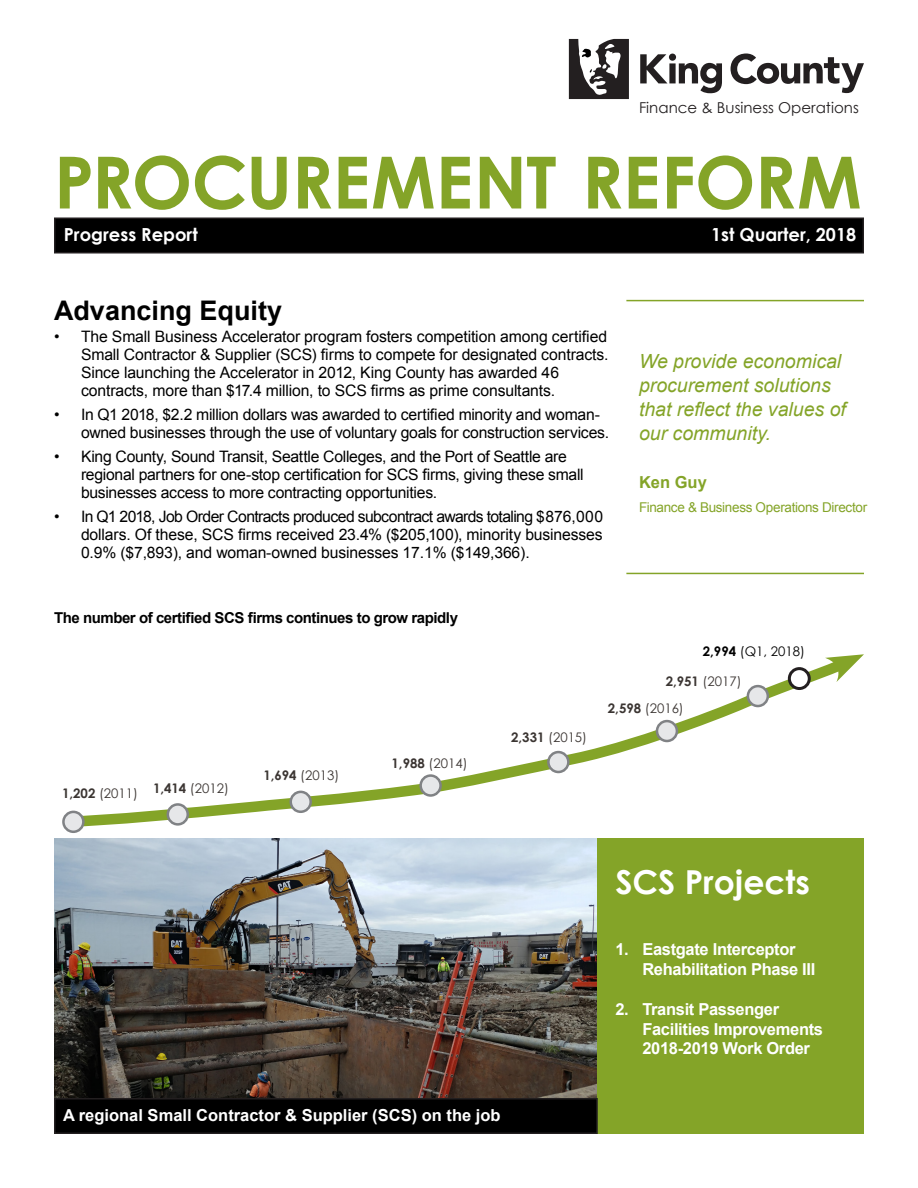
<style>
.page{position:relative;width:918px;height:1188px;background:#fff}
.page>*{position:absolute;margin:0;border:0;box-sizing:border-box;transform-origin:0 0}
.t1{font:700 72px "Century Gothic";letter-spacing:-.01em;color:#84a428}
.t2{font:700 33px "Century Gothic";color:#fff}
.t3{font:700 27px "Arial";color:#000}
.t4{font:italic 19.5px/24px "Arial";color:#84a428}
.t5{font:700 18px "Century Gothic";color:#fff}
.t6{font:700 16.5px/19.8px "Arial";letter-spacing:-.02em;color:#fff}
.t7{font:700 16.5px "Arial";color:#fff}
.t8{font:700 16.5px "Arial";color:#84a428}
.t9{font:15.75px/18px "Arial";letter-spacing:-.015em;color:#000}
.t10{font:700 15px "Arial";letter-spacing:-.03em;color:#000}
.t11{font:15px "Century Gothic";color:#231f20}
.t12{font:13.5px "Arial";letter-spacing:-.02em;color:#84a428}
.t13{font:13.2px "Century Gothic";color:#3b3532}
.t14{font:13.2px "Century Gothic";color:#000}
.s1{font-weight:700}
</style>
<div class="page">
<svg style="left:62px;top:665px;width:763px;height:160px"></svg>
<svg style="left:825px;top:654px;width:39px;height:28px"></svg>
<div style="left:55px;top:218px;width:808px;height:35px;background:#000"></div>
<div style="left:54px;top:218px;width:810px;height:36px;border:2px solid #231f20"></div>
<svg style="left:569px;top:39px;width:60px;height:60px"></svg>
<svg style="left:640px;top:54px;width:82px;height:39px"></svg>
<svg style="left:731px;top:54px;width:133px;height:39px"></svg>
<hr style="left:626px;top:300px;width:238px;height:1px;background:#84a428">
<hr style="left:626px;top:573px;width:238px;height:1px;background:#84a428">
<img style="left:54px;top:839px;width:544px;height:259px">
<div style="left:598px;top:839px;width:266px;height:295px;background:#84a428"></div>
<div style="left:55px;top:1099px;width:542px;height:34px;background:#000"></div>
<div style="left:54px;top:1098px;width:544px;height:36px;border:2px solid #231f20"></div>
<div style="left:291px;top:792px;width:20px;height:20px;background:#e6e7e9;border-radius:50%"></div>
<div style="left:289px;top:791px;width:23px;height:22px;border:3px solid #808285;border-radius:50%"></div>
<div style="left:168px;top:804px;width:20px;height:20px;background:#e6e7e9;border-radius:50%"></div>
<div style="left:167px;top:803px;width:22px;height:23px;border:3px solid #808285;border-radius:50%"></div>
<div style="left:63px;top:812px;width:20px;height:20px;background:#e6e7e9;border-radius:50%"></div>
<div style="left:62px;top:811px;width:23px;height:22px;border:3px solid #808285;border-radius:50%"></div>
<div style="left:421px;top:776px;width:20px;height:19px;background:#e6e7e9;border-radius:50%"></div>
<div style="left:419px;top:774px;width:23px;height:23px;border:3px solid #808285;border-radius:50%"></div>
<div style="left:548px;top:752px;width:20px;height:20px;background:#e6e7e9;border-radius:50%"></div>
<div style="left:547px;top:751px;width:23px;height:22px;border:3px solid #808285;border-radius:50%"></div>
<div style="left:789px;top:669px;width:20px;height:20px;background:#fff;border-radius:50%"></div>
<div style="left:788px;top:667px;width:23px;height:23px;border:3px solid #231f20;border-radius:50%"></div>
<div style="left:748px;top:686px;width:20px;height:20px;background:#e6e7e9;border-radius:50%"></div>
<div style="left:747px;top:685px;width:22px;height:22px;border:3px solid #808285;border-radius:50%"></div>
<div style="left:657px;top:721px;width:20px;height:20px;background:#e6e7e9;border-radius:50%"></div>
<div style="left:656px;top:720px;width:22px;height:22px;border:3px solid #808285;border-radius:50%"></div>
<p class="t11" style="left:639px;top:97px;width:221px">Finance &amp; Business Operations</p>
<p class="t1" style="left:54px;top:128px;width:809px">PROCUREMENT REFORM</p>
<p class="t5" style="left:64px;top:220px;width:135px">Progress Report</p>
<p class="t5" style="left:711px;top:220px;width:147px">1st Quarter, 2018</p>
<p class="t3" style="left:54px;top:292px;width:230px">Advancing Equity</p>
<p class="t9" style="left:81px;top:328px;width:529px;text-indent:-27px">• The Small Business Accelerator program fosters competition among certified Small Contractor &amp; Supplier (SCS) firms to compete for designated contracts.<br>Since launching the Accelerator in 2012, King County has awarded 46 contracts, more than $17.4 million, to SCS firms as prime consultants.</p>
<p class="t9" style="left:81px;top:406px;width:530px;text-indent:-27px">• In Q1 2018, $2.2 million dollars was awarded to certified minority and woman&shy;owned businesses through the use of voluntary goals for construction services.</p>
<p class="t9" style="left:81px;top:448px;width:504px;text-indent:-27px">• King County, Sound Transit, Seattle Colleges, and the Port of Seattle are regional partners for one-stop certification for SCS firms, giving these small businesses access to more contracting opportunities.</p>
<p class="t9" style="left:81px;top:508px;width:524px;text-align:justify;text-indent:-27px">• In Q1 2018, Job Order Contracts produced subcontract awards totaling $876,000 dollars. Of these, SCS firms received 23.4% ($205,100), minority businesses 0.9% ($7,893), and woman-owned businesses 17.1% ($149,366).</p>
<p class="t10" style="left:54px;top:607px;width:406px">The number of certified SCS firms continues to grow rapidly</p>
<p class="t4" style="left:639px;top:350px;width:209px">We provide economical procurement solutions that reflect the values of our community.</p>
<p class="t8" style="left:639px;top:471px;width:69px">Ken Guy</p>
<p class="t12" style="left:639px;top:499px;width:230px">Finance &amp; Business Operations Director</p>
<p class="t13" style="left:62px;top:784px;width:77px"><span class="s1">1,202</span> (2011)</p>
<p class="t13" style="left:153px;top:779px;width:77px"><span class="s1">1,414</span> (2012)</p>
<p class="t13" style="left:263px;top:766px;width:77px"><span class="s1">1,694</span> (2013)</p>
<p class="t13" style="left:392px;top:754px;width:77px"><span class="s1">1,988</span> (2014)</p>
<p class="t13" style="left:511px;top:728px;width:77px"><span class="s1">2,331</span> (2015)</p>
<p class="t14" style="left:703px;top:642px;width:104px"><span class="s1">2,994</span> (Q1, 2018)</p>
<p class="t13" style="left:666px;top:672px;width:77px"><span class="s1">2,951</span> (2017)</p>
<p class="t13" style="left:608px;top:699px;width:77px"><span class="s1">2,598</span> (2016)</p>
<p class="t7" style="left:63px;top:1104px;width:439px">A regional Small Contractor &amp; Supplier (SCS) on the job</p>
<p class="t2" style="left:615px;top:857px;width:196px">SCS Projects</p>
<p class="t6" style="left:642px;top:940px;width:175px;text-indent:-27px">1. Eastgate Interceptor<br>Rehabilitation Phase III</p>
<p class="t6" style="left:642px;top:1000px;width:182px;text-indent:-27px">2. Transit Passenger<br>Facilities Improvements<br>2018-2019 Work Order</p>
</div>
